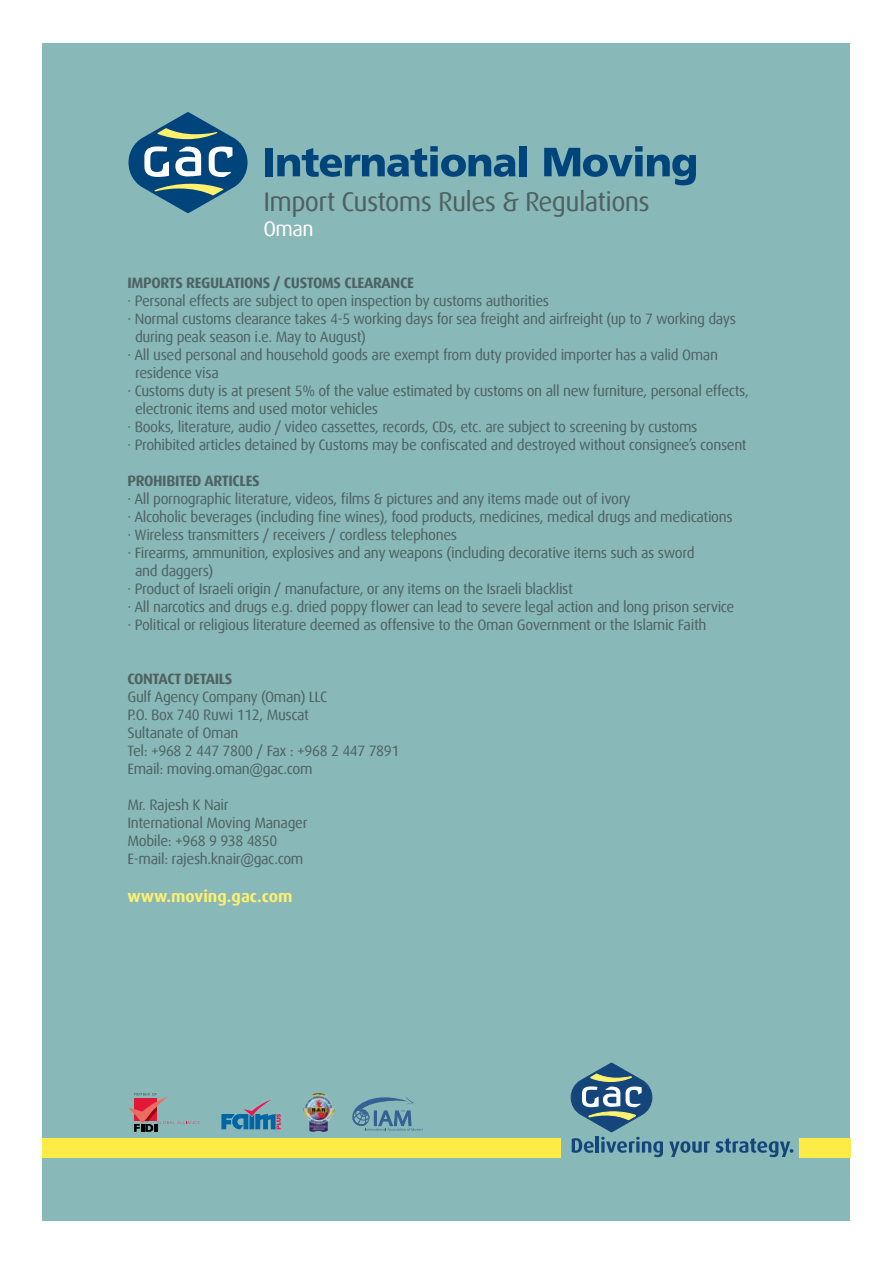
<style>
.page{position:relative;width:893px;height:1263px;background:#fff}
.page>*{position:absolute;margin:0;border:0;box-sizing:border-box;transform-origin:0 0}
.t1{font:27px "Dax Offc";letter-spacing:-.025em;color:#4d6261}
.t2{font:21px "Dax Offc";color:#fff}
.t3{font:700 16.5px "Dax Offc";color:#fff16e}
.t4{font:15px/18px "Dax Offc";letter-spacing:-.025em;color:#4d6261}
.t5{font:700 15px "Dax Offc";letter-spacing:-.025em;color:#4d6261}
</style>
<div class="page">
<div style="left:43px;top:43px;width:807px;height:1177px;background:#89b8b9"></div>
<div style="left:43px;top:1137px;width:518px;height:20px;background:#fdec45"></div>
<div style="left:799px;top:1137px;width:51px;height:20px;background:#fdec45"></div>
<svg style="left:669px;top:1141px;width:41px;height:16px"></svg>
<svg style="left:716px;top:1138px;width:77px;height:19px"></svg>
<svg style="left:571px;top:1063px;width:92px;height:94px"></svg>
<img style="left:303px;top:1093px;width:14px;height:25px">
<svg style="left:352px;top:1097px;width:71px;height:34px"></svg>
<svg style="left:128px;top:1093px;width:71px;height:39px"></svg>
<svg style="left:221px;top:1100px;width:60px;height:30px"></svg>
<svg style="left:128px;top:112px;width:120px;height:101px"></svg>
<div style="left:265px;top:148px;width:8px;height:28px;background:#00447c"></div>
<svg style="left:277px;top:146px;width:239px;height:31px"></svg>
<div style="left:520px;top:146px;width:7px;height:30px;background:#00447c"></div>
<svg style="left:544px;top:146px;width:152px;height:39px"></svg>
<h1 class="t1" style="left:263px;top:184px;width:388px">Import Customs Rules &amp; Regulations</h1>
<h2 class="t2" style="left:263px;top:215px;width:52px">Oman</h2>
<p class="t5" style="left:128px;top:273px;width:288px">IMPORTS REGULATIONS / CUSTOMS CLEARANCE</p>
<p class="t4" style="left:128px;top:292px;width:423px">· Personal effects are subject to open inspection by customs authorities</p>
<p class="t4" style="left:128px;top:310px;width:610px">· Normal customs clearance takes 4-5 working days for sea freight and airfreight (up to 7 working days</p>
<p class="t4" style="left:135px;top:328px;width:232px">during peak season i.e. May to August)</p>
<p class="t4" style="left:128px;top:346px;width:592px">· All used personal and household goods are exempt from duty provided importer has a valid Oman</p>
<p class="t4" style="left:135px;top:364px;width:85px">residence visa</p>
<p class="t4" style="left:128px;top:382px;width:623px">· Customs duty is at present 5% of the value estimated by customs on all new furniture, personal effects,</p>
<p class="t4" style="left:135px;top:400px;width:245px">electronic items and used motor vehicles</p>
<p class="t4" style="left:128px;top:418px;width:571px">· Books, literature, audio / video cassettes, records, CDs, etc. are subject to screening by customs</p>
<p class="t4" style="left:128px;top:436px;width:621px">· Prohibited articles detained by Customs may be confiscated and destroyed without consignee’s consent</p>
<p class="t5" style="left:128px;top:471px;width:134px">PROHIBITED ARTICLES</p>
<p class="t4" style="left:128px;top:490px;width:504px">· All pornographic literature, videos, films &amp; pictures and any items made out of ivory</p>
<p class="t4" style="left:128px;top:508px;width:607px">· Alcoholic beverages (including fine wines), food products, medicines, medical drugs and medications</p>
<p class="t4" style="left:128px;top:526px;width:331px">· Wireless transmitters / receivers / cordless telephones</p>
<p class="t4" style="left:128px;top:544px;width:568px">· Firearms, ammunition, explosives and any weapons (including decorative items such as sword</p>
<p class="t4" style="left:135px;top:562px;width:80px">and daggers)</p>
<p class="t4" style="left:128px;top:580px;width:447px">· Product of Israeli origin / manufacture, or any items on the Israeli blacklist</p>
<p class="t4" style="left:128px;top:598px;width:608px">· All narcotics and drugs e.g. dried poppy flower can lead to severe legal action and long prison service</p>
<p class="t4" style="left:128px;top:616px;width:580px">· Political or religious literature deemed as offensive to the Oman Government or the Islamic Faith</p>
<p class="t5" style="left:128px;top:669px;width:106px">CONTACT DETAILS</p>
<p class="t4" style="left:128px;top:688px;width:273px">Gulf Agency Company (Oman) LLC<br>P.O. Box 740 Ruwi 112, Muscat<br>Sultanate of Oman<br>Tel: +968 2 447 7800 / Fax : +968 2 447 7891<br>Email: moving.oman@gac.com</p>
<p class="t4" style="left:128px;top:796px;width:181px">Mr. Rajesh K Nair<br>International Moving Manager<br>Mobile: +968 9 938 4850<br>E-mail: rajesh.knair@gac.com</p>
<p class="t3" style="left:128px;top:886px;width:166px">www.moving.gac.com</p>
</div>
